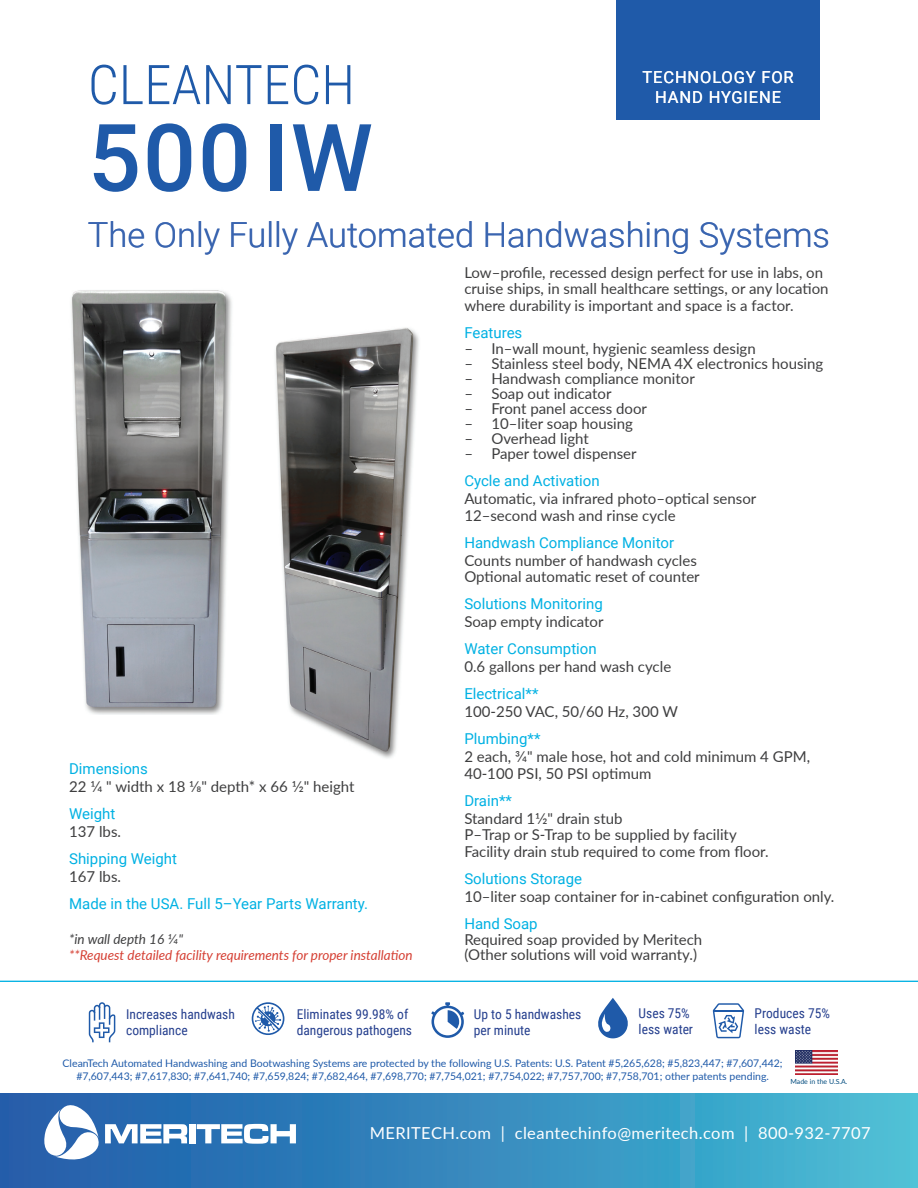
<style>
.page{position:relative;width:918px;height:1188px;background:#fff}
.page>*{position:absolute;margin:0;border:0;box-sizing:border-box;transform-origin:0 0}
.t1{font:500 93.6px "Roboto";letter-spacing:.02em;color:#1f5aa9}
.t2{font:300 54.75px "Roboto Condensed";color:#1f5aa9}
.t3{font:300 34.5px "Roboto";color:#3a65b0}
.t4{font:16.5px "Lato";letter-spacing:.025em;color:#fff}
.t5{font:16.5px "Roboto";letter-spacing:.05em;color:#fff}
.Body{font:15px/16.5px "Lato";color:#3e3e3f}
.SubHead{font:15px "Roboto";color:#00b1e3}
.t6{font:13.5px/16.2px "Roboto Condensed";color:#253f8e}
.Body-2{font:italic 13.5px "Lato";color:#d53f33}
.Body-3{font:italic 13.5px "Lato";color:#3e3e3f}
.t7{font:10.5px/12.6px "Lato";color:#1f5aa9;text-align:center}
.t8{font:7.05px "Lato";color:#004b7e}
</style>
<div class="page">
<div style="left:0;top:1093px;width:918px;height:95px;background:linear-gradient(to right,#2058a8,#49bed5)"></div>
<svg style="left:44px;top:1105px;width:143px;height:54px"></svg>
<div style="left:189px;top:1124px;width:6px;height:19px;background:#fff"></div>
<svg style="left:197px;top:1124px;width:99px;height:20px"></svg>
<div style="left:617px;top:0;width:203px;height:120px;background:#1f5aa9"></div>
<svg style="left:252px;top:1002px;width:32px;height:33px"></svg>
<svg style="left:431px;top:1002px;width:33px;height:36px"></svg>
<svg style="left:598px;top:998px;width:30px;height:40px"></svg>
<svg style="left:89px;top:1002px;width:26px;height:40px"></svg>
<svg style="left:713px;top:1003px;width:31px;height:35px"></svg>
<img style="left:796px;top:1051px;width:41px;height:23px">
<img style="left:71px;top:290px;width:161px;height:425px">
<img style="left:275px;top:327px;width:144px;height:431px">
<hr style="left:0;top:981px;width:918px;height:1px;background:#00b1e3">
<p class="t2" style="left:88px;top:46px;width:269px">CLEANTECH</p>
<p class="t1" style="left:88px;top:92px;width:287px">500IW</p>
<p class="t5" style="left:643px;top:66px;width:153px">TECHNOLOGY FOR</p>
<p class="t5" style="left:655px;top:86px;width:127px">HAND HYGIENE</p>
<p class="t3" style="left:88px;top:211px;width:744px">The Only Fully Automated Handwashing Systems</p>
<p class="SubHead" style="left:69px;top:758px;width:80px">Dimensions</p>
<p class="Body" style="left:69px;top:778px;width:287px">22 1/4 " width x 18 1/8" depth* x 66 1/2" height</p>
<p class="SubHead" style="left:69px;top:803px;width:48px">Weight</p>
<p class="Body" style="left:69px;top:823px;width:53px">137 lbs.</p>
<p class="SubHead" style="left:69px;top:848px;width:109px">Shipping Weight</p>
<p class="Body" style="left:69px;top:868px;width:53px">167 lbs.</p>
<p class="SubHead" style="left:69px;top:893px;width:300px">Made in the USA. Full 5–Year Parts Warranty.</p>
<p class="Body-3" style="left:69px;top:929px;width:115px">*in wall depth 16 1/4"</p>
<p class="Body-2" style="left:69px;top:946px;width:345px">**Request detailed facility requirements for proper installation</p>
<p class="Body" style="left:464px;top:263px;width:366px">Low–profile, recessed design perfect for use in labs, on cruise ships, in small healthcare settings, or any location where durability is important and space is a factor.</p>
<p class="SubHead" style="left:464px;top:322px;width:60px">Features</p>
<p class="Body" style="left:464px;top:340px;width:293px">– In–wall mount, hygienic seamless design</p>
<p class="Body" style="left:464px;top:355px;width:361px">– Stainless steel body, NEMA 4X electronics housing</p>
<p class="Body" style="left:464px;top:370px;width:232px">– Handwash compliance monitor</p>
<p class="Body" style="left:464px;top:385px;width:149px">– Soap out indicator</p>
<p class="Body" style="left:464px;top:400px;width:184px">– Front panel access door</p>
<p class="Body" style="left:464px;top:415px;width:170px">– 10–liter soap housing</p>
<p class="Body" style="left:464px;top:430px;width:126px">– Overhead light</p>
<p class="Body" style="left:464px;top:445px;width:174px">– Paper towel dispenser</p>
<p class="SubHead" style="left:464px;top:470px;width:137px">Cycle and Activation</p>
<p class="Body" style="left:464px;top:490px;width:293px">Automatic, via infrared photo–optical sensor</p>
<p class="Body" style="left:464px;top:506px;width:213px">12–second wash and rinse cycle</p>
<p class="SubHead" style="left:464px;top:532px;width:211px">Handwash Compliance Monitor</p>
<p class="Body" style="left:464px;top:551px;width:234px">Counts number of handwash cycles</p>
<p class="Body" style="left:464px;top:568px;width:237px">Optional automatic reset of counter</p>
<p class="SubHead" style="left:464px;top:593px;width:140px">Solutions Monitoring</p>
<p class="Body" style="left:464px;top:613px;width:141px">Soap empty indicator</p>
<p class="SubHead" style="left:464px;top:638px;width:134px">Water Consumption</p>
<p class="Body" style="left:464px;top:658px;width:208px">0.6 gallons per hand wash cycle</p>
<p class="SubHead" style="left:464px;top:683px;width:76px">Electrical**</p>
<p class="Body" style="left:464px;top:703px;width:215px">100-250 VAC, 50/60 Hz, 300 W</p>
<p class="SubHead" style="left:464px;top:728px;width:78px">Plumbing**</p>
<p class="Body" style="left:464px;top:748px;width:347px">2 each, 3/4" male hose, hot and cold minimum 4 GPM,</p>
<p class="Body" style="left:464px;top:764px;width:188px">40-100 PSI, 50 PSI optimum</p>
<p class="SubHead" style="left:464px;top:790px;width:49px">Drain**</p>
<p class="Body" style="left:464px;top:809px;width:160px">Standard 11/2" drain stub</p>
<p class="Body" style="left:464px;top:826px;width:274px">P–Trap or S-Trap to be supplied by facility</p>
<p class="Body" style="left:464px;top:842px;width:306px">Facility drain stub required to come from floor.</p>
<p class="SubHead" style="left:464px;top:868px;width:119px">Solutions Storage</p>
<p class="Body" style="left:464px;top:887px;width:372px">10–liter soap container for in-cabinet configuration only.</p>
<p class="SubHead" style="left:464px;top:913px;width:75px">Hand Soap</p>
<p class="Body" style="left:464px;top:932px;width:239px;line-height:15px">Required soap provided by Meritech (Other solutions will void warranty.)</p>
<p class="t6" style="left:126px;top:1005px;width:110px">Increases handwash compliance</p>
<p class="t6" style="left:755px;top:1005px;width:77px">Produces 75% less waste</p>
<p class="t7" style="left:63px;top:1057px;width:722px">CleanTech Automated Handwashing and Bootwashing Systems are protected by the following U.S. Patents: U.S. Patent #5,265,628; #5,823,447; #7,607,442; #7,607,443; #7,617,830; #7,641,740; #7,659,824; #7,682,464, #7,698,770; #7,754,021; #7,754,022; #7,757,700; #7,758,701; other patents pending.</p>
<p class="t8" style="left:791px;top:1076px;width:59px">Made in the U.S.A.</p>
<p class="t6" style="left:297px;top:1005px;width:117px">Eliminates 99.98% of dangerous pathogens</p>
<p class="t6" style="left:474px;top:1005px;width:109px">Up to 5 handwashes per minute</p>
<p class="t6" style="left:639px;top:1005px;width:56px">Uses 75% less water</p>
<p class="t4" style="left:370px;top:1121px;width:502px">MERITECH.com | cleantechinfo@meritech.com | 800-932-7707</p>
</div>
